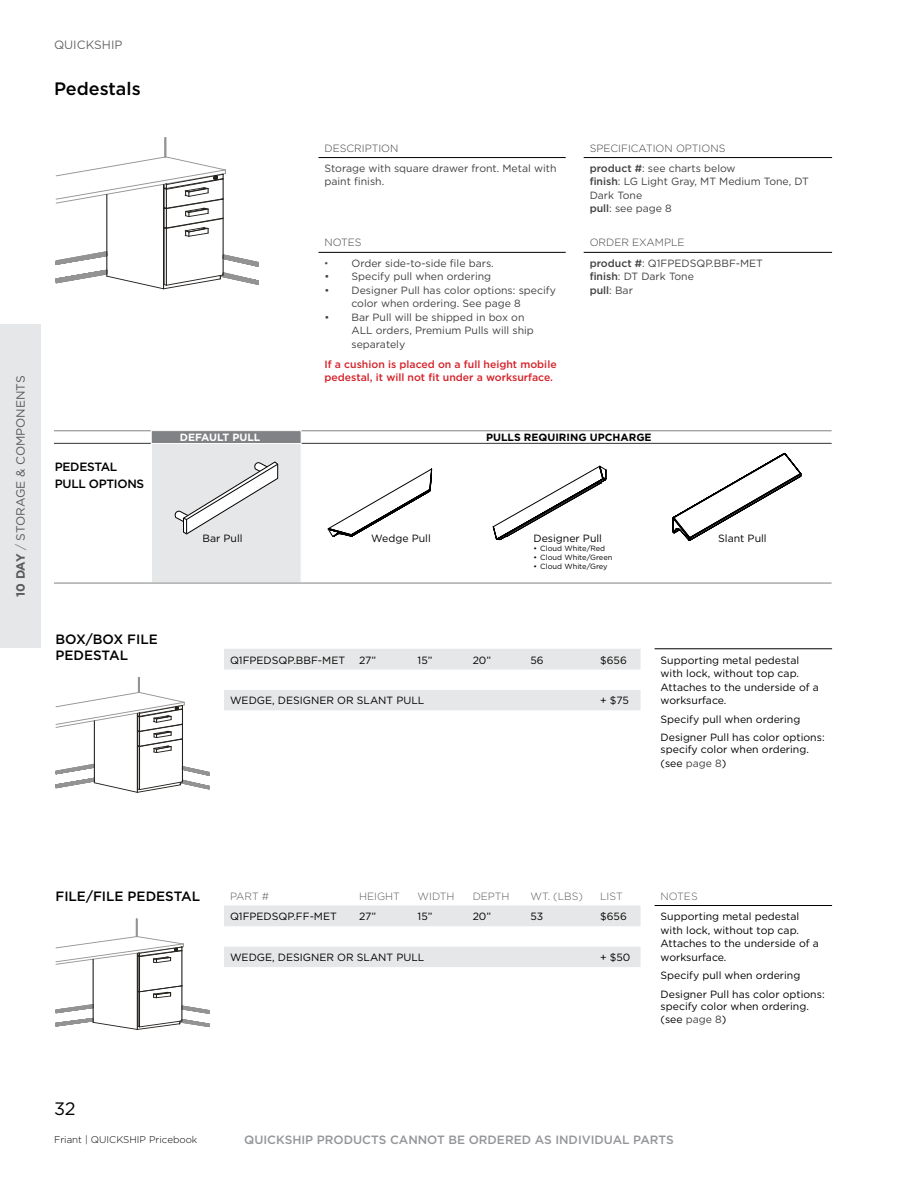
<style>
.page{position:relative;width:918px;height:1188px;background:#fff}
.page>*{position:absolute;margin:0;border:0;box-sizing:border-box;transform-origin:0 0}
.t1{font:500 18px "Gotham";color:#000}
.t2{font:18px "Gotham";color:#000}
.t3{font:500 13.5px/16.2px "Gotham";color:#000}
.t4{font:500 12px "Gotham";color:#939598}
.t5{font:12px "Gotham";color:#58595b}
.t6{font:500 12px/16.5px "Gotham";letter-spacing:-.025em;color:#000}
.t7{font:12px "Gotham";color:#000}
.t8{font:10.5px/13.5px "Gotham";color:#000}
.t9{font:10.5px/13.5px "Gotham";color:#414042}
.t10{font:500 10.5px/13.5px "Gotham";color:#d52229}
.t11{font:300 10.5px "Gotham";color:#414042}
.t12{font:300 10.5px "Gotham";color:#58595b}
.t13{font:700 10.5px "Gotham";color:#000}
.t14{font:700 10.5px "Gotham";color:#fff}
.t15{font:300 9.75px "Gotham";color:#000}
.t16{font:7.5px "Gotham";color:#000}
.s1{font-weight:700}
.s2{font-weight:300}
.s3{font-weight:500}
.s4{font-family:"Helvetica Neue"}
.s5{color:#414042}
</style>
<div class="page">
<div style="left:0;top:324px;width:40px;height:324px;background:#e6e7e8"></div>
<hr style="left:318px;top:157px;width:248px;height:1px;background:#000">
<hr style="left:584px;top:157px;width:248px;height:1px;background:#000">
<hr style="left:318px;top:252px;width:248px;height:1px;background:#000">
<hr style="left:584px;top:252px;width:248px;height:1px;background:#000">
<svg style="left:224px;top:649px;width:417px;height:61px"></svg>
<hr style="left:655px;top:648px;width:177px;height:1px;background:#000">
<svg style="left:224px;top:906px;width:417px;height:61px"></svg>
<hr style="left:655px;top:905px;width:177px;height:1px;background:#000">
<svg style="left:56px;top:678px;width:154px;height:115px"></svg>
<svg style="left:56px;top:138px;width:203px;height:151px"></svg>
<hr style="left:93px;top:959px;width:1px;height:63px;background:#24211d">
<hr style="left:137px;top:953px;width:1px;height:76px;background:#24211d">
<svg style="left:56px;top:1004px;width:154px;height:26px"></svg>
<hr style="left:138px;top:992px;width:1px;height:34px;background:#24211d">
<hr style="left:139px;top:992px;width:1px;height:35px;background:#24211d">
<hr style="left:182px;top:986px;width:1px;height:35px;background:#24211d">
<svg style="left:138px;top:986px;width:44px;height:12px"></svg>
<hr style="left:138px;top:956px;width:1px;height:35px;background:#24211d">
<hr style="left:139px;top:957px;width:1px;height:35px;background:#24211d">
<hr style="left:182px;top:951px;width:1px;height:35px;background:#24211d">
<svg style="left:56px;top:919px;width:128px;height:46px"></svg>
<div style="left:151px;top:443px;width:150px;height:140px;background:#e6e7e8;border:1px solid #fff"></div>
<svg style="left:485px;top:442px;width:122px;height:99px"></svg>
<svg style="left:672px;top:453px;width:130px;height:88px"></svg>
<hr style="left:54px;top:443px;width:778px;height:1px;background:#000">
<hr style="left:54px;top:431px;width:778px;height:1px;background:#000">
<hr style="left:54px;top:583px;width:778px;height:1px;background:#000">
<svg style="left:174px;top:461px;width:104px;height:73px"></svg>
<svg style="left:328px;top:469px;width:105px;height:68px"></svg>
<div style="left:151px;top:431px;width:150px;height:13px;background:#808285;border:1px solid #fff"></div>
<p class="t5" style="left:13px;top:597px;width:223px;rotate:-90deg"><span class="s1">10 DAY</span> <span class="s2">/</span> STORAGE &amp; COMPONENTS</p>
<p class="t7" style="left:54px;top:37px;width:70px">QUICKSHIP</p>
<h1 class="t1" style="left:54px;top:77px;width:88px">Pedestals</h1>
<p class="t6" style="left:55px;top:458px;width:91px">PEDESTAL<br>PULL OPTIONS</p>
<p class="t11" style="left:324px;top:141px;width:76px">DESCRIPTION</p>
<p class="t11" style="left:590px;top:141px;width:137px">SPECIFICATION OPTIONS</p>
<p class="t9" style="left:324px;top:162px;width:234px;line-height:12.6px">Storage with square drawer front. Metal with paint finish.</p>
<p class="t9" style="left:590px;top:161px;width:221px"><span class="s3">product #</span>: see charts below<br><span class="s3">finish</span>: LG Light Gray, MT Medium Tone, DT<br>Dark Tone<br><span class="s3">pull</span>: see page 8</p>
<p class="t11" style="left:324px;top:236px;width:39px">NOTES</p>
<p class="t11" style="left:590px;top:236px;width:96px">ORDER EXAMPLE</p>
<p class="t9" style="left:324px;top:256px;width:171px"><span class="s4">•</span> Order side-to-side file bars.</p>
<p class="t9" style="left:324px;top:270px;width:168px">• Specify pull when ordering</p>
<p class="t9" style="left:351px;top:283px;width:206px;text-indent:-27px">• Designer Pull has color options: specify color when ordering. See page 8</p>
<p class="t9" style="left:351px;top:310px;width:184px;text-indent:-27px">• Bar Pull will be shipped in box on<br>ALL orders, Premium Pulls will ship separately</p>
<p class="t10" style="left:324px;top:357px;width:234px">If a cushion is placed on a full height mobile pedestal, it will not fit under a worksurface.</p>
<p class="t9" style="left:590px;top:256px;width:175px"><span class="s3">product #</span>: Q1FPEDSQP.BBF-MET <span class="s3">finish</span>: DT Dark Tone<br><span class="s3">pull</span>: Bar</p>
<p class="t14" style="left:180px;top:430px;width:82px">DEFAULT PULL</p>
<p class="t13" style="left:486px;top:430px;width:167px">PULLS REQUIRING UPCHARGE</p>
<p class="t8" style="left:203px;top:532px;width:42px">Bar Pull</p>
<p class="t8" style="left:371px;top:532px;width:61px">Wedge Pull</p>
<p class="t8" style="left:718px;top:532px;width:50px">Slant Pull</p>
<p class="t8" style="left:534px;top:532px;width:70px">Designer Pull</p>
<p class="t16" style="left:534px;top:544px;width:73px">• Cloud White/Red</p>
<p class="t16" style="left:534px;top:553px;width:80px">• Cloud White/Green</p>
<p class="t16" style="left:534px;top:562px;width:76px">• Cloud White/Grey</p>
<p class="t3" style="left:55px;top:631px;width:104px">BOX/BOX FILE<br>PEDESTAL</p>
<p class="t8" style="left:230px;top:653px;width:117px">Q1FPEDSQP.BBF-MET</p>
<p class="t8" style="left:359px;top:653px;width:19px">27”</p>
<p class="t8" style="left:418px;top:653px;width:16px">15”</p>
<p class="t8" style="left:473px;top:653px;width:20px">20”</p>
<p class="t8" style="left:530px;top:653px;width:15px">56</p>
<p class="t8" style="left:600px;top:653px;width:28px">$656</p>
<p class="t8" style="left:661px;top:653px;width:160px">Supporting metal pedestal with lock, without top cap.<br>Attaches to the underside of a worksurface.</p>
<p class="t8" style="left:661px;top:709px;width:166px;line-height:18.5px">Specify pull when ordering<br>Designer Pull has color options:</p>
<p class="t8" style="left:661px;top:742px;width:150px">specify color when ordering. (see <span class="s5">page 8</span>)</p>
<p class="t8" style="left:230px;top:694px;width:196px">WEDGE, DESIGNER OR SLANT PULL</p>
<p class="t8" style="left:600px;top:694px;width:30px">+ $75</p>
<p class="t3" style="left:55px;top:887px;width:146px">FILE/FILE PEDESTAL</p>
<p class="t12" style="left:230px;top:889px;width:41px">PART #</p>
<p class="t12" style="left:359px;top:889px;width:42px">HEIGHT</p>
<p class="t12" style="left:418px;top:889px;width:38px">WIDTH</p>
<p class="t12" style="left:473px;top:889px;width:38px">DEPTH</p>
<p class="t12" style="left:530px;top:889px;width:54px">WT. (LBS)</p>
<p class="t12" style="left:600px;top:889px;width:24px">LIST</p>
<p class="t12" style="left:661px;top:889px;width:39px">NOTES</p>
<p class="t8" style="left:230px;top:910px;width:108px">Q1FPEDSQP.FF-MET</p>
<p class="t8" style="left:359px;top:910px;width:19px">27”</p>
<p class="t8" style="left:418px;top:910px;width:16px">15”</p>
<p class="t8" style="left:473px;top:910px;width:20px">20”</p>
<p class="t8" style="left:530px;top:910px;width:14px">53</p>
<p class="t8" style="left:600px;top:910px;width:28px">$656</p>
<p class="t8" style="left:661px;top:910px;width:160px">Supporting metal pedestal with lock, without top cap.<br>Attaches to the underside of a worksurface.</p>
<p class="t8" style="left:661px;top:966px;width:166px;line-height:18.5px">Specify pull when ordering<br>Designer Pull has color options:</p>
<p class="t8" style="left:661px;top:999px;width:150px">specify color when ordering. (see <span class="s5">page 8</span>)</p>
<p class="t8" style="left:230px;top:950px;width:196px">WEDGE, DESIGNER OR SLANT PULL</p>
<p class="t8" style="left:600px;top:950px;width:32px">+ $50</p>
<h1 class="t2" style="left:54px;top:1097px;width:23px">32</h1>
<p class="t15" style="left:54px;top:1133px;width:145px">Friant | QUICKSHIP Pricebook</p>
<p class="t4" style="left:244px;top:1132px;width:431px">QUICKSHIP PRODUCTS CANNOT BE ORDERED AS INDIVIDUAL PARTS</p>
</div>
